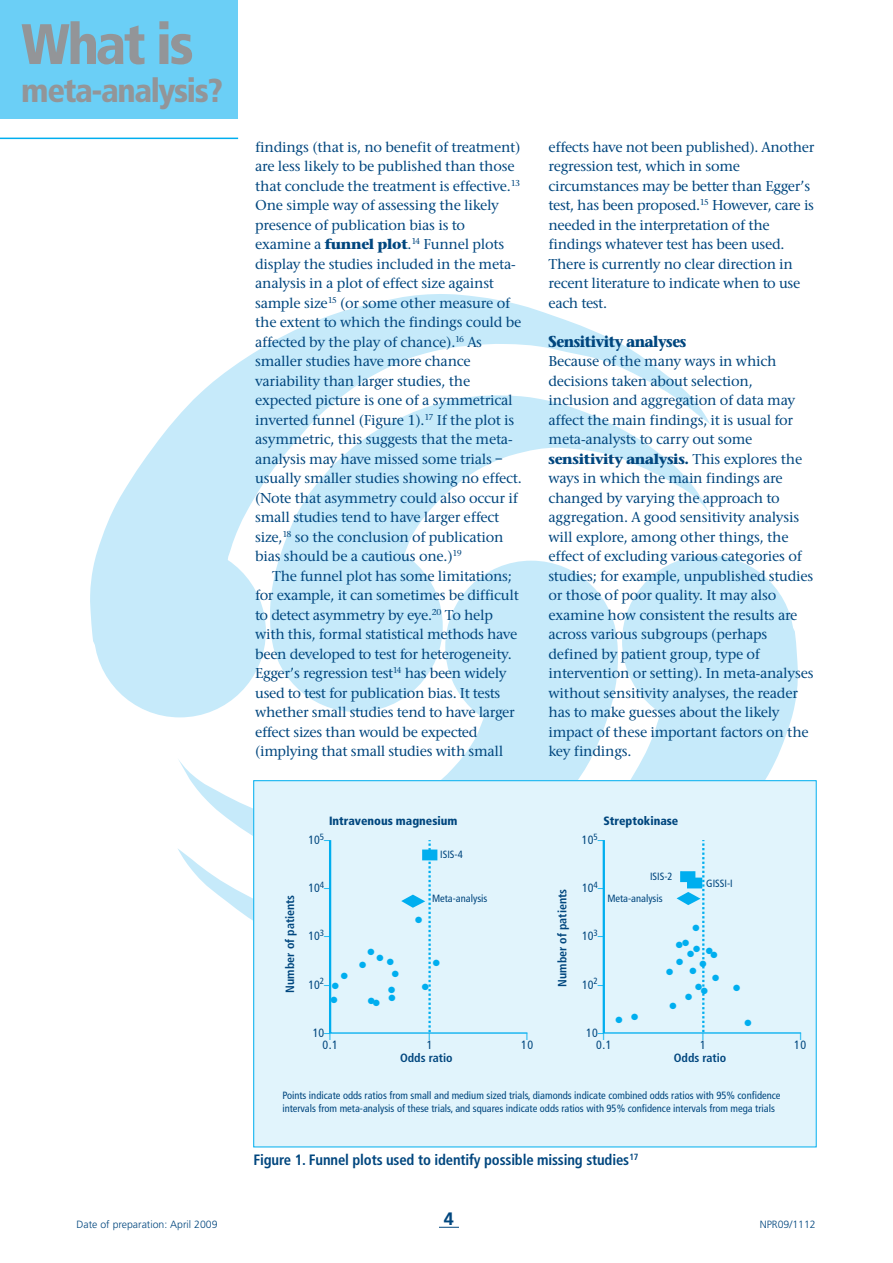
<style>
.page{position:relative;width:893px;height:1263px;background:#fff}
.page>*{position:absolute;margin:0;border:0;box-sizing:border-box;transform-origin:0 0}
.t1{font:900 condensed 57px "Frutiger";letter-spacing:-.04em;color:#939598}
.t2{font:900 condensed 33px "Frutiger";letter-spacing:-.04em;color:#939598}
.t3{font:700 18px "Frutiger";color:#00467e}
.t4{font:700 16.5px "Stone Serif";letter-spacing:-.025em;color:#00467e;scale:.9 1}
.t5{font:500 15px/19.5px "Stone Serif";letter-spacing:-.015em;color:#00467e}
.t6{font:700 condensed 15px "Frutiger";letter-spacing:-.01em;color:#00467e}
.t7{font:700 condensed 12px "Frutiger";color:#00467e}
.t8{font:900 condensed 12px/19px "Frutiger";color:#00467e}
.t9{font:condensed 12px/12.1px "Frutiger";color:#00467e}
.t10{font:condensed 10.5px/13.5px "Frutiger";color:#00467e}
.t11{font:300 10.5px "Frutiger";color:#00467e}
.t12{font:9px/10.6px "Zapf Dingbats";color:#00aeef}
.s1{font-weight:700}
.s2{font-weight:400}
.s3{font-weight:400;color:#00aeef}
.s4{color:#00aeef}
</style>
<div class="page">
<div style="left:94px;top:545px;width:172px;height:172px;background:#c6eafa;border-radius:50%"></div>
<svg style="left:90px;top:294px;width:620px;height:387px"></svg>
<div style="left:445px;top:561px;width:172px;height:172px;background:#c6eafa;border-radius:50%"></div>
<div style="left:622px;top:555px;width:172px;height:172px;background:#c6eafa;border-radius:50%"></div>
<svg style="left:177px;top:592px;width:621px;height:329px;fill:#c6eafa"></svg>
<svg style="left:439px;top:1227px;width:20px;height:1px"></svg>
<div style="left:0;top:0;width:238px;height:119px;background:#6bcff6"></div>
<hr style="left:0;top:138px;width:238px;height:1px;background:#00aeef">
<div style="left:254px;top:781px;width:562px;height:366px;background:#e1f4fc"></div>
<svg style="left:329px;top:840px;width:199px;height:194px"></svg>
<svg style="left:602px;top:840px;width:200px;height:194px"></svg>
<h1 class="t1" style="left:21px;top:21px;width:174px">What is</h1>
<h2 class="t2" style="left:21px;top:77px;width:203px">meta-analysis?</h2>
<p class="t5" style="left:255px;top:137px;width:268px">findings (that is, no benefit of treatment) are less likely to be published than those that conclude the treatment is effective.<sup>13<br></sup>One simple way of assessing the likely presence of publication bias is to examine a <span class="s1">funnel plot</span>.<sup>14</sup> Funnel plots display the studies included in the meta&shy;analysis in a plot of effect size against sample size<sup>15</sup> (or some other measure of the extent to which the findings could be affected by the play of chance).<sup>16</sup> As smaller studies have more chance variability than larger studies, the expected picture is one of a symmetrical inverted funnel (Figure 1).<sup>17</sup> If the plot is asymmetric, this suggests that the meta&shy;analysis may have missed some trials – usually smaller studies showing no effect. (Note that asymmetry could also occur if small studies tend to have larger effect size,<sup>18</sup> so the conclusion of publication bias should be a cautious one.)<sup>19</sup></p>
<p class="t5" style="left:255px;top:566px;width:265px;text-indent:17px">The funnel plot has some limitations; for example, it can sometimes be difficult to detect asymmetry by eye.<sup>20</sup> To help with this, formal statistical methods have been developed to test for heterogeneity.<br>Egger’s regression test<sup>14</sup> has been widely used to test for publication bias. It tests whether small studies tend to have larger effect sizes than would be expected (implying that small studies with small</p>
<p class="t5" style="left:549px;top:137px;width:267px">effects have not been published). Another regression test, which in some circumstances may be better than Egger’s test, has been proposed.<sup>15</sup> However, care is needed in the interpretation of the findings whatever test has been used.<br>There is currently no clear direction in recent literature to indicate when to use each test.</p>
<p class="t4" style="left:549px;top:331px;width:154px">Sensitivity analyses</p>
<p class="t5" style="left:549px;top:351px;width:267px">Because of the many ways in which decisions taken about selection, inclusion and aggregation of data may affect the main findings, it is usual for meta-analysts to carry out some <span class="s1">sensitivity analysis.</span> This explores the ways in which the main findings are changed by varying the approach to aggregation. A good sensitivity analysis will explore, among other things, the effect of excluding various categories of studies; for example, unpublished studies or those of poor quality. It may also examine how consistent the results are across various subgroups (perhaps defined by patient group, type of intervention or setting). In meta-analyses without sensitivity analyses, the reader has to make guesses about the likely impact of these important factors on the key findings.</p>
<p class="t7" style="left:285px;top:992px;width:99px;rotate:-90deg">Number of patients</p>
<p class="t8" style="left:308px;top:812px;width:151px;text-indent:21px">Intravenous magnesium<br><span class="s2">10</span> <span class="s3">–</span></p>
<p class="t9" style="left:308px;top:883px;width:23px">10 <span class="s4">–</span></p>
<p class="t9" style="left:308px;top:931px;width:23px">10 <span class="s4">–</span></p>
<p class="t9" style="left:308px;top:979px;width:23px">10 <span class="s4">–</span></p>
<p class="t9" style="left:322px;top:1027px;width:17px;text-indent:-10px">10<span class="s4">–<br></span>0.1</p>
<p class="t10" style="left:440px;top:849px;width:24px">ISIS-4</p>
<p class="t10" style="left:432px;top:893px;width:57px">Meta-analysis</p>
<p class="t12" style="left:415px;top:914px;width:9px">●</p>
<p class="t12" style="left:368px;top:947px;width:9px">●</p>
<p class="t12" style="left:377px;top:953px;width:9px">●</p>
<p class="t12" style="left:433px;top:957px;width:9px">●</p>
<p class="t12" style="left:392px;top:968px;width:9px">●</p>
<p class="t12" style="left:341px;top:970px;width:9px">●</p>
<p class="t12" style="left:332px;top:980px;width:9px">●</p>
<p class="t12" style="left:422px;top:982px;width:9px">●</p>
<p class="t12" style="left:388px;top:985px;width:9px">●</p>
<p class="t12" style="left:388px;top:993px;width:9px">●</p>
<p class="t12" style="left:331px;top:994px;width:9px">●</p>
<p class="t9" style="left:427px;top:1040px;width:7px">1</p>
<p class="t9" style="left:521px;top:1040px;width:14px">10</p>
<p class="t7" style="left:400px;top:1053px;width:54px">Odds ratio</p>
<p class="t7" style="left:558px;top:987px;width:99px;rotate:-90deg">Number of patients</p>
<p class="t8" style="left:582px;top:812px;width:98px;text-indent:21px">Streptokinase<br><span class="s2">10</span> <span class="s3">–</span></p>
<p class="t9" style="left:582px;top:883px;width:23px">10 <span class="s4">–</span></p>
<p class="t9" style="left:582px;top:931px;width:23px">10 <span class="s4">–</span></p>
<p class="t9" style="left:582px;top:979px;width:23px">10 <span class="s4">–</span></p>
<p class="t9" style="left:596px;top:1027px;width:17px;text-indent:-10px">10<span class="s4">–<br></span>0.1</p>
<p class="t10" style="left:650px;top:871px;width:24px">ISIS-2</p>
<p class="t10" style="left:706px;top:877px;width:28px">GISSI-I</p>
<p class="t10" style="left:607px;top:892px;width:57px">Meta-analysis</p>
<p class="t12" style="left:692px;top:923px;width:9px">●</p>
<p class="t12" style="left:693px;top:943px;width:9px">●</p>
<p class="t12" style="left:682px;top:938px;width:9px">●</p>
<p class="t12" style="left:676px;top:939px;width:9px">●</p>
<p class="t12" style="left:700px;top:948px;width:19px;text-indent:6px">●● ●</p>
<p class="t12" style="left:676px;top:956px;width:9px">●</p>
<p class="t12" style="left:666px;top:966px;width:9px">●</p>
<p class="t12" style="left:712px;top:973px;width:9px">●</p>
<p class="t12" style="left:695px;top:982px;width:9px">●</p>
<p class="t12" style="left:733px;top:982px;width:9px">●</p>
<p class="t12" style="left:701px;top:986px;width:9px">●</p>
<p class="t12" style="left:685px;top:992px;width:9px">●</p>
<p class="t12" style="left:669px;top:1000px;width:9px">●</p>
<p class="t12" style="left:631px;top:1011px;width:9px">●</p>
<p class="t12" style="left:615px;top:1015px;width:9px">●</p>
<p class="t12" style="left:744px;top:1017px;width:9px">●</p>
<p class="t9" style="left:700px;top:1039px;width:7px">1</p>
<p class="t9" style="left:794px;top:1039px;width:14px">10</p>
<p class="t7" style="left:674px;top:1052px;width:54px">Odds ratio</p>
<p class="t10" style="left:282px;top:1089px;width:500px">Points indicate odds ratios from small and medium sized trials, diamonds indicate combined odds ratios with 95% confidence intervals from meta-analysis of these trials, and squares indicate odds ratios with 95% confidence intervals from mega trials</p>
<p class="t6" style="left:253px;top:1153px;width:387px">Figure 1. Funnel plots used to identify possible missing studies<sup>17</sup></p>
<p class="t3" style="left:444px;top:1212px;width:12px">4</p>
<p class="t11" style="left:77px;top:1220px;width:143px">Date of preparation: April 2009</p>
<p class="t11" style="left:760px;top:1220px;width:58px">NPR09/1112</p>
</div>
